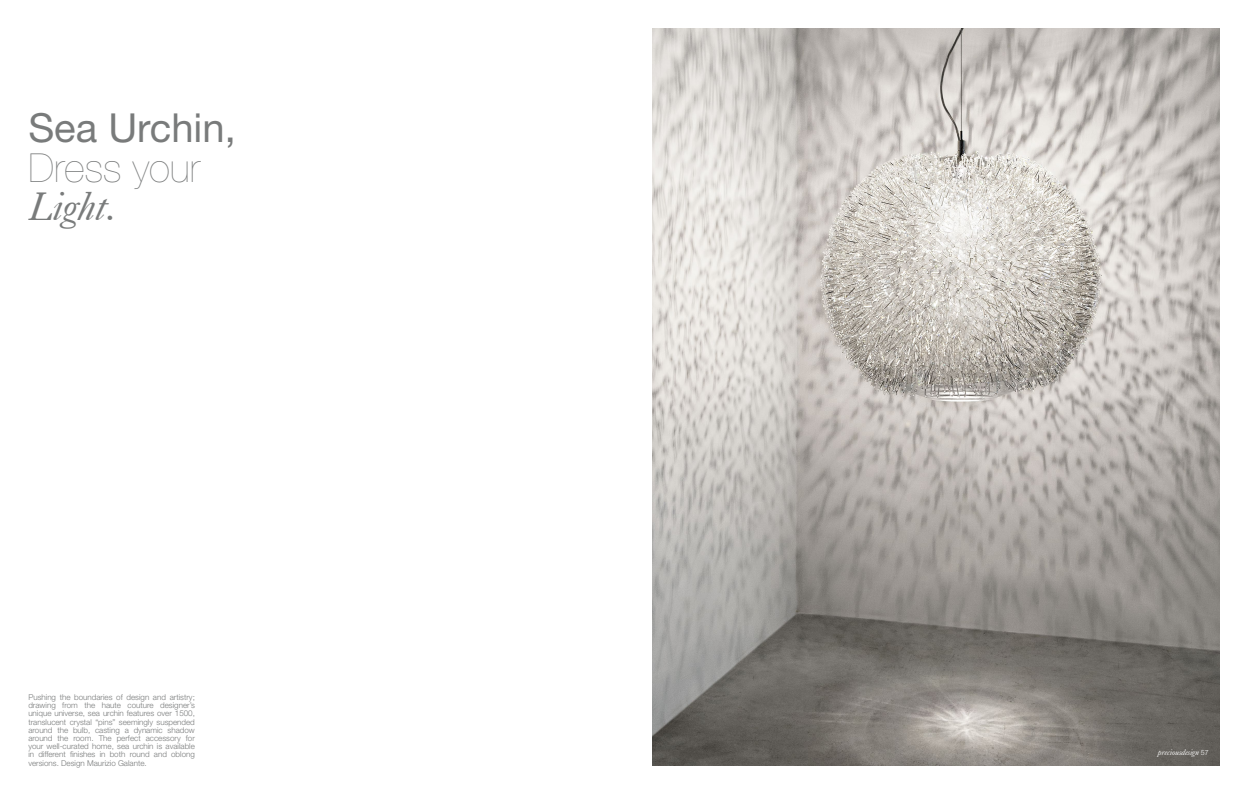
<style>
.page{position:relative;width:1248px;height:794px;background:#fff}
.page>*{position:absolute;margin:0;border:0;box-sizing:border-box;transform-origin:0 0}
.t1{font:40px "Helvetica Neue LT Std";color:#797b7b}
.t2{font:200 40px "Helvetica Neue LT Std";color:#797b7b}
.t3{font:italic 40px "Caslon 540 BT";color:#797b7b}
.t4{font:300 8px/8.2px "Helvetica Neue LT Std";color:#797b7b;text-align:justify}
.t5{font:italic 8px "Caslon 540 BT";color:#fff}
.s1{font-family:"Helvetica Neue LT Std";font-weight:300;font-style:normal;font-size:7px}
</style>
<div class="page">
<img style="left:652px;top:28px;width:567px;height:737px">
<p class="t1" style="left:28px;top:104px;width:209px">Sea Urchin,</p>
<p class="t2" style="left:28px;top:145px;width:173px">Dress your</p>
<p class="t3" style="left:28px;top:181px;width:90px">Light.</p>
<p class="t4" style="left:28px;top:693px;width:168px">Pushing the boundaries of design and artistry; drawing from the haute couture designer’s unique universe, sea urchin features over 1500, translucent crystal “pins” seemingly suspended around the bulb, casting a dynamic shadow around the room. The perfect accessory for your well-curated home, sea urchin is available in different finishes in both round and oblong versions. Design Maurizio Galante.</p>
<p class="t5" style="left:1157px;top:747px;width:52px">preciousdesign <span class="s1">57</span></p>
</div>
